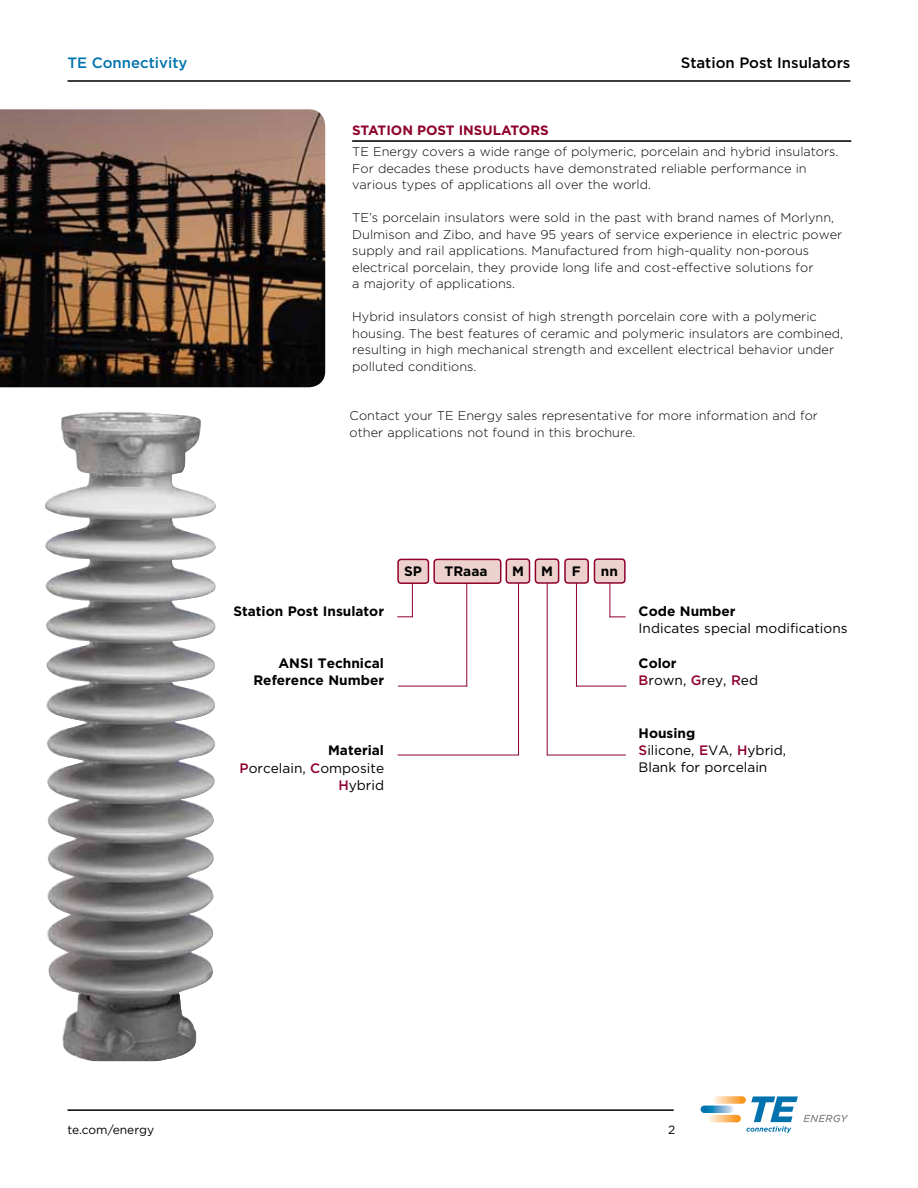
<style>
.page{position:relative;width:918px;height:1188px;background:#fff}
.page>*{position:absolute;margin:0;border:0;box-sizing:border-box;transform-origin:0 0}
.t1{font:500 15px "Gotham";color:#000}
.t2{font:500 15px "Gotham";color:#0073ae}
.t3{font:13.65px/17.1px "Gotham";color:#000}
.t4{font:700 13.65px/17.1px "Gotham";color:#000;text-align:right}
.t5{font:700 13.5px "Gotham";letter-spacing:.06em;color:#8f002a}
.t6{font:300 12.75px/16.5px "Gotham";color:#000}
.t7{font:12px "Gotham";color:#000}
.s1{font-weight:700}
.s2{font-weight:500;color:#8f002a}
</style>
<div class="page">
<img style="left:0;top:109px;width:325px;height:278px">
<img style="left:44px;top:412px;width:172px;height:649px">
<svg style="left:713px;top:1096px;width:33px;height:8px"></svg>
<svg style="left:708px;top:1115px;width:33px;height:7px"></svg>
<svg style="left:701px;top:1106px;width:32px;height:7px"></svg>
<svg style="left:746px;top:1096px;width:102px;height:37px"></svg>
<hr style="left:68px;top:1109px;width:606px;height:2px;background:#000">
<hr style="left:68px;top:80px;width:783px;height:2px;background:#000">
<hr style="left:352px;top:141px;width:499px;height:1px;background:#000">
<hr style="left:518px;top:580px;width:1px;height:175px;background:#8f002a">
<hr style="left:398px;top:755px;width:121px;height:1px;background:#8f002a">
<hr style="left:398px;top:686px;width:69px;height:1px;background:#8f002a">
<hr style="left:466px;top:580px;width:1px;height:107px;background:#8f002a">
<hr style="left:412px;top:581px;width:1px;height:36px;background:#8f002a">
<svg style="left:397px;top:616px;width:16px;height:1px"></svg>
<hr style="left:547px;top:580px;width:1px;height:175px;background:#8f002a">
<hr style="left:547px;top:755px;width:79px;height:1px;background:#8f002a">
<hr style="left:576px;top:686px;width:50px;height:1px;background:#8f002a">
<hr style="left:576px;top:580px;width:1px;height:107px;background:#8f002a">
<hr style="left:609px;top:581px;width:1px;height:36px;background:#8f002a">
<svg style="left:610px;top:616px;width:16px;height:1px"></svg>
<div style="left:506px;top:559px;width:24px;height:24px;background:#ecd1cd;border-radius:3px"></div>
<div style="left:506px;top:558px;width:24px;height:26px;border:2px solid #8f002a;border-radius:3px"></div>
<div style="left:535px;top:559px;width:24px;height:24px;background:#ecd1cd;border-radius:3px"></div>
<div style="left:535px;top:558px;width:24px;height:26px;border:2px solid #8f002a;border-radius:3px"></div>
<div style="left:565px;top:559px;width:23px;height:24px;background:#ecd1cd;border-radius:3px"></div>
<div style="left:564px;top:558px;width:25px;height:26px;border:2px solid #8f002a;border-radius:3px"></div>
<div style="left:398px;top:559px;width:30px;height:24px;background:#ecd1cd;border-radius:3px"></div>
<div style="left:397px;top:559px;width:32px;height:25px;border:2px solid #8f002a;border-radius:3px"></div>
<div style="left:434px;top:559px;width:67px;height:24px;background:#ecd1cd;border-radius:3px"></div>
<div style="left:433px;top:559px;width:68px;height:25px;border:2px solid #8f002a;border-radius:3px"></div>
<div style="left:594px;top:559px;width:31px;height:24px;background:#ecd1cd;border-radius:3px"></div>
<div style="left:594px;top:558px;width:32px;height:26px;border:2px solid #8f002a;border-radius:3px"></div>
<p class="t2" style="left:67px;top:54px;width:122px">TE Connectivity</p>
<p class="t1" style="left:681px;top:54px;width:171px">Station Post Insulators</p>
<p class="t5" style="left:352px;top:122px;width:196px">Station Post I nsulators</p>
<p class="t6" style="left:352px;top:144px;width:488px">TE Energy covers a wide range of polymeric, porcelain and hybrid insulators.<br>For decades these products have demonstrated reliable performance in various types of applications all over the world.</p>
<p class="t6" style="left:352px;top:210px;width:492px">TE’s porcelain insulators were sold in the past with brand names of Morlynn, Dulmison and Zibo, and have 95 years of service experience in electric power supply and rail applications. Manufactured from high-quality non-porous electrical porcelain, they provide long life and cost-effective solutions for<br>a majority of applications.</p>
<p class="t6" style="left:352px;top:309px;width:492px">Hybrid insulators consist of high strength porcelain core with a polymeric housing. The best features of ceramic and polymeric insulators are combined, resulting in high mechanical strength and excellent electrical behavior under polluted conditions.</p>
<p class="t6" style="left:350px;top:408px;width:470px">Contact your TE Energy sales representative for more information and for other applications not found in this brochure.</p>
<p class="t4" style="left:233px;top:603px;width:152px">Station Post I nsulator</p>
<p class="t4" style="left:253px;top:654px;width:132px">ANSI Technical<br>Reference N umber</p>
<p class="t4" style="left:404px;top:562px;width:19px">SP</p>
<p class="t4" style="left:445px;top:562px;width:44px">TRaaa</p>
<p class="t4" style="left:512px;top:562px;width:13px">M</p>
<p class="t4" style="left:541px;top:562px;width:13px">M</p>
<p class="t4" style="left:572px;top:562px;width:10px">F</p>
<p class="t4" style="left:601px;top:562px;width:19px">nn</p>
<p class="t3" style="left:240px;top:742px;width:146px;text-align:right"><span class="s1">Material<br></span><span class="s2">P</span>orcelain, <span class="s2">C</span>omposite<br><span class="s2">H</span>ybrid</p>
<p class="t4" style="left:639px;top:602px;width:98px">Code N umber</p>
<p class="t3" style="left:639px;top:619px;width:210px">Indicates special modifications</p>
<p class="t3" style="left:639px;top:654px;width:121px"><span class="s1">Color<br></span><span class="s2">B</span>rown, <span class="s2">G</span>rey, <span class="s2">R</span>ed</p>
<p class="t3" style="left:639px;top:725px;width:149px"><span class="s1">Housing<br></span><span class="s2">S</span>ilicone, <span class="s2">E</span>VA, <span class="s2">H</span>ybrid,<br>Blank for porcelain</p>
<p class="t7" style="left:68px;top:1123px;width:88px">te.com/energy</p>
<p class="t7" style="left:668px;top:1123px;width:9px">2</p>
</div>
